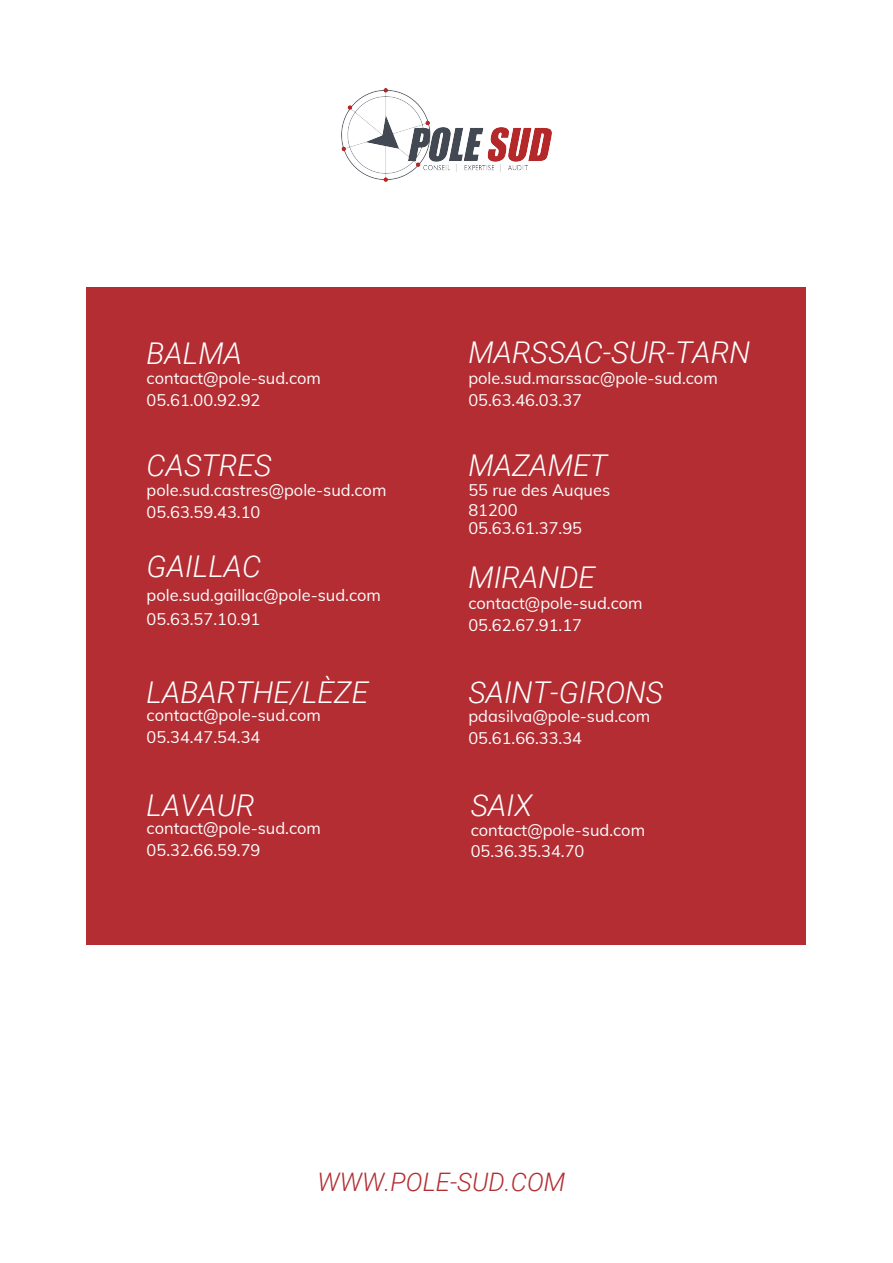
<style>
.page{position:relative;width:893px;height:1263px;background:#fff}
.page>*{position:absolute;margin:0;border:0;box-sizing:border-box;transform-origin:0 0}
.t1{font:italic 300 30px "Roboto";color:#fff}
.t2{font:italic 300 25.5px "Roboto";color:#b32d33}
.t3{font:16.5px/22.2px "Muli";color:#fff}
</style>
<div class="page">
<div style="left:87px;top:288px;width:719px;height:657px;background:#b32d33"></div>
<img style="left:341px;top:89px;width:210px;height:92px">
<h1 class="t1" style="left:147px;top:332px;width:97px">BALMA</h1>
<p class="t3" style="left:147px;top:366px;width:176px">contact@pole-sud.com<br>05.61.00.92.92</p>
<h1 class="t1" style="left:147px;top:444px;width:127px">CASTRES</h1>
<p class="t3" style="left:147px;top:478px;width:241px">pole.sud.castres@pole-sud.com<br>05.63.59.43.10</p>
<h1 class="t1" style="left:147px;top:545px;width:116px">GAILLAC</h1>
<p class="t3" style="left:147px;top:582px;width:236px;line-height:24px">pole.sud.gaillac@pole-sud.com<br>05.63.57.10.91</p>
<h1 class="t1" style="left:147px;top:671px;width:223px">LABARTHE/LÈZE</h1>
<p class="t3" style="left:147px;top:703px;width:176px">contact@pole-sud.com<br>05.34.47.54.34</p>
<h1 class="t1" style="left:147px;top:784px;width:110px">LAVAUR</h1>
<p class="t3" style="left:147px;top:816px;width:176px">contact@pole-sud.com<br>05.32.66.59.79</p>
<h1 class="t1" style="left:468px;top:331px;width:283px">MARSSAC-SUR-TARN</h1>
<p class="t3" style="left:468px;top:366px;width:251px">pole.sud.marssac@pole-sud.com<br>05.63.46.03.37</p>
<h1 class="t1" style="left:468px;top:444px;width:141px">MAZAMET</h1>
<p class="t3" style="left:468px;top:480px;width:143px;line-height:18.8px">55 rue des Auques<br>81200<br>05.63.61.37.95</p>
<h1 class="t1" style="left:468px;top:556px;width:128px">MIRANDE</h1>
<p class="t3" style="left:468px;top:591px;width:176px">contact@pole-sud.com<br>05.62.67.91.17</p>
<h1 class="t1" style="left:468px;top:671px;width:196px">SAINT-GIRONS</h1>
<p class="t3" style="left:468px;top:705px;width:183px;line-height:21.5px">pdasilva@pole-sud.com<br>05.61.66.33.34</p>
<h1 class="t1" style="left:471px;top:784px;width:63px">SAIX</h1>
<p class="t3" style="left:471px;top:818px;width:176px;line-height:21.5px">contact@pole-sud.com<br>05.36.35.34.70</p>
<h2 class="t2" style="left:318px;top:1164px;width:249px">WWW.POLE-SUD.COM</h2>
</div>
